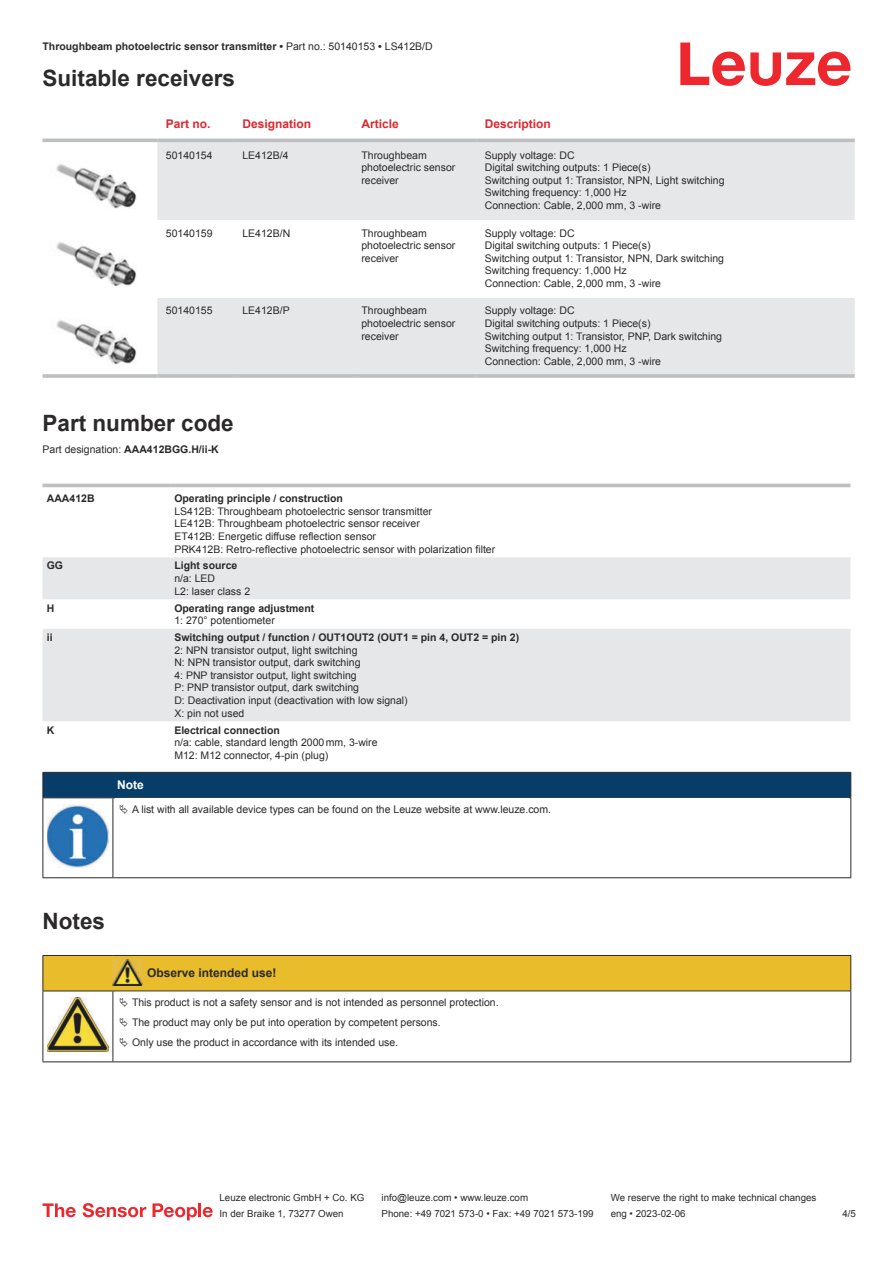
<style>
.page{position:relative;width:893px;height:1263px;background:#fff}
.page>*{position:absolute;margin:0;border:0;box-sizing:border-box;transform-origin:0 0}
.t1{font:700 22.5px "Arial";color:#2b292a}
.t2{font:700 12px "Arial";color:#db2a30}
.t3{font:700 12px "Arial";color:#2b292a}
.t4{font:700 12px "Arial";color:#fff}
.t5{font:10.5px/12.6px "Arial";color:#2b292a}
.t6{font:700 10.5px "Arial";color:#2b292a}
.t7{font:9.75px "Arial";color:#2b292a}
.s1{font-weight:400}
.s2{font-weight:700}
</style>
<div class="page">
<svg style="left:680px;top:43px;width:170px;height:43px"></svg>
<svg style="left:157px;top:142px;width:698px;height:232px;fill:#e6e7e9"></svg>
<hr style="left:43px;top:139px;width:114px;height:3px;background:#bdbfc1">
<hr style="left:157px;top:139px;width:77px;height:3px;background:#bdbfc1">
<hr style="left:234px;top:139px;width:119px;height:3px;background:#bdbfc1">
<hr style="left:353px;top:139px;width:123px;height:3px;background:#bdbfc1">
<hr style="left:476px;top:139px;width:379px;height:3px;background:#bdbfc1">
<hr style="left:43px;top:374px;width:114px;height:4px;background:#bdbfc1">
<hr style="left:157px;top:374px;width:77px;height:4px;background:#c4c6c8">
<hr style="left:234px;top:374px;width:119px;height:4px;background:#bdbfc1">
<hr style="left:353px;top:374px;width:123px;height:4px;background:#bdbfc1">
<hr style="left:476px;top:374px;width:379px;height:4px;background:#c4c6c8">
<img style="left:56px;top:164px;width:81px;height:45px">
<img style="left:56px;top:242px;width:81px;height:45px">
<img style="left:56px;top:320px;width:81px;height:45px">
<div style="left:43px;top:483px;width:807px;height:5px;background:#ebeced"></div>
<svg style="left:43px;top:557px;width:807px;height:164px;fill:#e6e7e9"></svg>
<hr style="left:43px;top:484px;width:127px;height:3px;background:#bdbfc1">
<hr style="left:170px;top:484px;width:680px;height:3px;background:#bdbfc1">
<svg style="left:43px;top:1203px;width:33px;height:14px"></svg>
<svg style="left:83px;top:1203px;width:63px;height:14px"></svg>
<svg style="left:153px;top:1203px;width:44px;height:17px"></svg>
<hr style="left:198px;top:1203px;width:3px;height:14px;background:#ed272d">
<svg style="left:203px;top:1207px;width:10px;height:10px"></svg>
<div style="left:43px;top:772px;width:808px;height:26px;background:#063d69"></div>
<hr style="left:113px;top:797px;width:738px;height:1px;background:#2b292a">
<hr style="left:43px;top:798px;width:1px;height:75px;background:#2b292a">
<hr style="left:113px;top:798px;width:1px;height:75px;background:#2b292a">
<hr style="left:850px;top:798px;width:1px;height:75px;background:#2b292a">
<hr style="left:43px;top:877px;width:70px;height:1px;background:#2b292a">
<hr style="left:113px;top:877px;width:738px;height:1px;background:#2b292a">
<img style="left:47px;top:804px;width:61px;height:63px">
<hr style="left:43px;top:1061px;width:70px;height:1px;background:#2b292a">
<hr style="left:113px;top:1061px;width:30px;height:1px;background:#2b292a">
<hr style="left:143px;top:1061px;width:708px;height:1px;background:#2b292a">
<svg style="left:43px;top:955px;width:808px;height:106px"></svg>
<p class="t6" style="left:43px;top:42px;width:392px">Throughbeam photoelectric sensor transmitter • <span class="s1">Part no.: 50140153</span> • <span class="s1">LS412B/D</span></p>
<h1 class="t1" style="left:43px;top:69px;width:194px">Suitable receivers</h1>
<p class="t2" style="left:166px;top:119px;width:46px">Part no.</p>
<p class="t2" style="left:242px;top:119px;width:70px">Designation</p>
<p class="t2" style="left:361px;top:119px;width:39px">Article</p>
<p class="t2" style="left:485px;top:119px;width:68px">Description</p>
<p class="t5" style="left:166px;top:150px;width:48px">50140154</p>
<p class="t5" style="left:242px;top:150px;width:48px">LE412B/4</p>
<p class="t5" style="left:361px;top:150px;width:95px">Throughbeam photoelectric sensor receiver</p>
<p class="t5" style="left:485px;top:150px;width:241px">Supply voltage: DC<br>Digital switching outputs: 1 Piece(s)<br>Switching output 1: Transistor, NPN, Light switching Switching frequency: 1,000 Hz<br>Connection: Cable, 2,000 mm, 3 -wire</p>
<p class="t5" style="left:166px;top:227px;width:48px">50140159</p>
<p class="t5" style="left:242px;top:227px;width:49px">LE412B/N</p>
<p class="t5" style="left:361px;top:227px;width:95px">Throughbeam photoelectric sensor receiver</p>
<p class="t5" style="left:485px;top:227px;width:241px">Supply voltage: DC<br>Digital switching outputs: 1 Piece(s)<br>Switching output 1: Transistor, NPN, Dark switching Switching frequency: 1,000 Hz<br>Connection: Cable, 2,000 mm, 3 -wire</p>
<p class="t5" style="left:166px;top:305px;width:48px">50140155</p>
<p class="t5" style="left:242px;top:305px;width:49px">LE412B/P</p>
<p class="t5" style="left:361px;top:305px;width:95px">Throughbeam photoelectric sensor receiver</p>
<p class="t5" style="left:485px;top:305px;width:239px">Supply voltage: DC<br>Digital switching outputs: 1 Piece(s)<br>Switching output 1: Transistor, PNP, Dark switching Switching frequency: 1,000 Hz<br>Connection: Cable, 2,000 mm, 3 -wire</p>
<h1 class="t1" style="left:43px;top:414px;width:193px">Part number code</h1>
<p class="t5" style="left:43px;top:444px;width:178px">Part designation: <span class="s2">AAA412BGG.H/ii-K</span></p>
<p class="t6" style="left:47px;top:494px;width:49px">AAA412B</p>
<p class="t6" style="left:174px;top:494px;width:170px">Operating principle / construction</p>
<p class="t5" style="left:174px;top:506px;width:322px">LS412B: Throughbeam photoelectric sensor transmitter<br>LE412B: Throughbeam photoelectric sensor receiver<br>ET412B: Energetic diffuse reflection sensor<br>PRK412B: Retro-reflective photoelectric sensor with polarization filter</p>
<p class="t6" style="left:47px;top:562px;width:18px">GG</p>
<p class="t6" style="left:174px;top:562px;width:65px">Light source</p>
<p class="t5" style="left:174px;top:573px;width:77px">n/a: LED<br>L2: laser class 2</p>
<p class="t6" style="left:47px;top:604px;width:9px">H</p>
<p class="t6" style="left:174px;top:604px;width:142px">Operating range adjustment</p>
<p class="t5" style="left:174px;top:615px;width:102px">1: 270° potentiometer</p>
<p class="t6" style="left:47px;top:633px;width:7px">ii</p>
<p class="t6" style="left:174px;top:633px;width:346px">Switching output / function / OUT1OUT2 (OUT1 = pin 4, OUT2 = pin 2)</p>
<p class="t5" style="left:174px;top:645px;width:235px">2: NPN transistor output, light switching<br>N: NPN transistor output, dark switching<br>4: PNP transistor output, light switching<br>P: PNP transistor output, dark switching<br>D: Deactivation input (deactivation with low signal)<br>X: pin not used</p>
<p class="t6" style="left:47px;top:726px;width:9px">K</p>
<p class="t6" style="left:174px;top:726px;width:107px">Electrical connection</p>
<p class="t5" style="left:174px;top:737px;width:205px">n/a: cable, standard length 2000 mm, 3-wire<br>M12: M12 connector, 4-pin (plug)</p>
<p class="t4" style="left:117px;top:780px;width:28px">Note</p>
<p class="t5" style="left:132px;top:803px;width:421px">A list with all available device types can be found on the Leuze website at www.leuze.com.</p>
<h1 class="t1" style="left:43px;top:912px;width:64px">Notes</h1>
<p class="t3" style="left:147px;top:968px;width:131px">Observe intended use!</p>
<p class="t5" style="left:132px;top:993px;width:368px;line-height:20.2px">This product is not a safety sensor and is not intended as personnel protection.<br>The product may only be put into operation by competent persons.<br>Only use the product in accordance with its intended use.</p>
<p class="t7" style="left:220px;top:1194px;width:146px">Leuze electronic GmbH + Co. KG</p>
<p class="t7" style="left:381px;top:1194px;width:148px">info@leuze.com • www.leuze.com</p>
<p class="t7" style="left:611px;top:1194px;width:207px">We reserve the right to make technical changes</p>
<p class="t7" style="left:220px;top:1210px;width:126px">In der Braike 1, 73277 Owen</p>
<p class="t7" style="left:381px;top:1210px;width:214px">Phone: +49 7021 573-0 • Fax: +49 7021 573-199</p>
<p class="t7" style="left:611px;top:1210px;width:76px">eng • 2023-02-06</p>
<p class="t7" style="left:842px;top:1210px;width:15px">4 /5</p>
</div>
